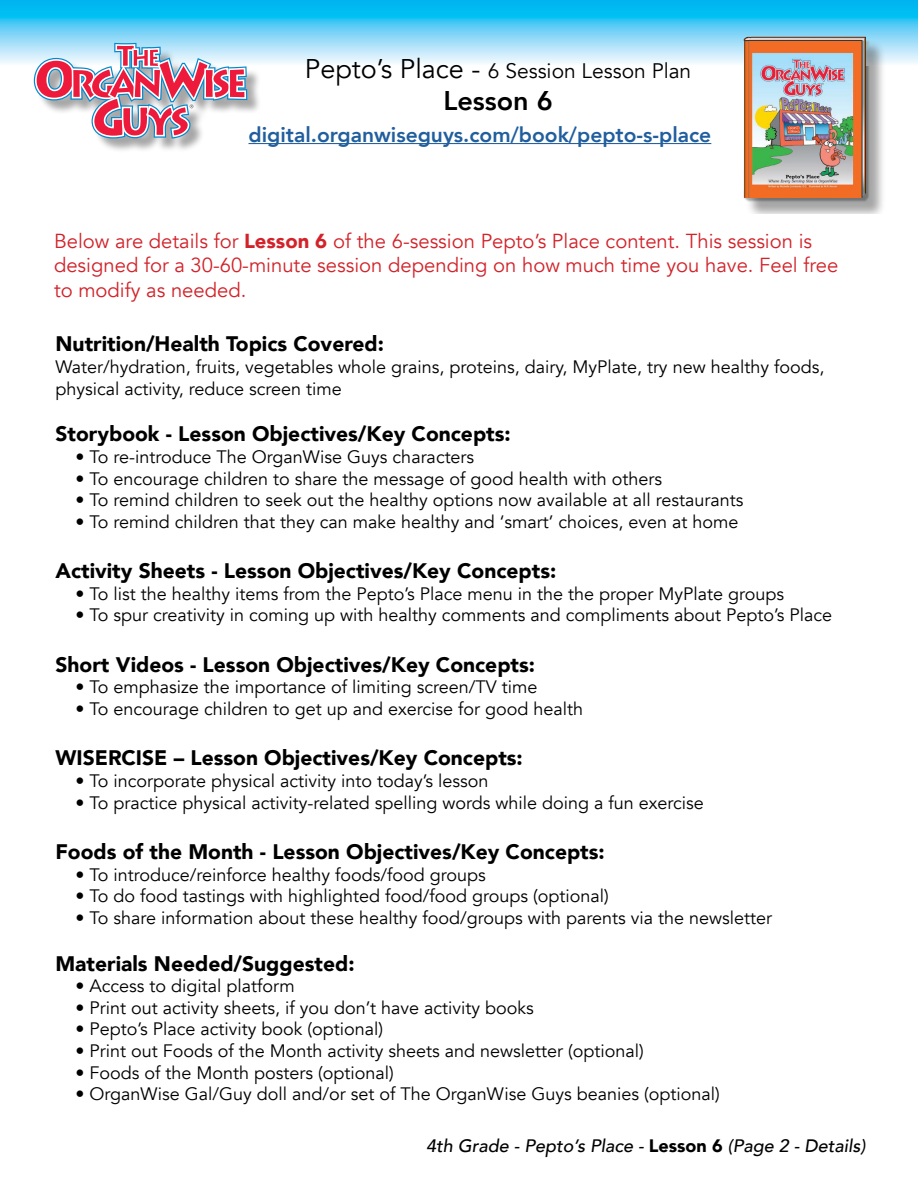
<style>
.page{position:relative;width:918px;height:1188px;background:#fff}
.page>*{position:absolute;margin:0;border:0;box-sizing:border-box;transform-origin:0 0}
.t1{font:800 27px "Avenir";color:#000}
.t2{font:900 21px "Avenir";color:#000}
.t3{font:800 21px "Avenir";color:#215e9e}
.t4{font:21px "Avenir";color:#000}
.t5{font:20.25px/24.3px "Avenir";color:#d2232a}
.t6{font:18px/21.6px "Avenir";color:#000}
.t7{font:italic 500 18px "Avenir";color:#000}
.s1{font-size:27px}
.s2{font-weight:900}
.s3{font-weight:900;font-style:normal}
</style>
<div class="page">
<svg style="left:0;top:0;width:918px;height:64px;background:#5bcef5"></svg>
<div style="left:36px;top:45px;width:226px;height:108px;background:#000;opacity:.35"></div>
<svg style="left:32px;top:41px;width:217px;height:99px"></svg>
<hr style="left:249px;top:143px;width:462px;height:1px;background:#215e9e">
<div style="left:746px;top:40px;width:141px;height:174px;background:#000;opacity:.35"></div>
<img style="left:731px;top:28px;width:150px;height:186px">
<img style="left:744px;top:37px;width:122px;height:161px">
<p class="t4" style="left:305px;top:58px;width:388px"><span class="s1">Pepto’s Place -</span> 6 Session Lesson Plan</p>
<h1 class="t1" style="left:443px;top:80px;width:111px">Lesson 6</h1>
<p class="t3" style="left:249px;top:118px;width:464px">digital.organwiseguys.com/book/pepto-s-place</p>
<p class="t5" style="left:54px;top:229px;width:786px">Below are details for <span class="s2">Lesson 6</span> of the 6-session Pepto’s Place content. This session is designed for a 30-60-minute session depending on how much time you have. Feel free to modify as needed.</p>
<p class="t2" style="left:56px;top:326px;width:330px">Nutrition/Health Topics Covered:</p>
<p class="t6" style="left:56px;top:356px;width:770px">Water/hydration, fruits, vegetables whole grains, proteins, dairy, MyPlate, try new healthy foods, physical activity, reduce screen time</p>
<p class="t2" style="left:56px;top:416px;width:457px">Storybook - Lesson Objectives/Key Concepts:</p>
<p class="t6" style="left:76px;top:446px;width:400px">• To re-introduce The OrganWise Guys characters</p>
<p class="t6" style="left:76px;top:468px;width:588px">• To encourage children to share the message of good health with others</p>
<p class="t6" style="left:76px;top:489px;width:669px">• To remind children to seek out the healthy options now available at all restaurants</p>
<p class="t6" style="left:76px;top:511px;width:665px">• To remind children that they can make healthy and ‘smart’ choices, even at home</p>
<p class="t2" style="left:56px;top:553px;width:502px">Activity Sheets - Lesson Objectives/Key Concepts:</p>
<p class="t6" style="left:76px;top:583px;width:710px">• To list the healthy items from the Pepto’s Place menu in the the proper MyPlate groups</p>
<p class="t6" style="left:76px;top:605px;width:758px">• To spur creativity in coming up with healthy comments and compliments about Pepto’s Place</p>
<p class="t2" style="left:56px;top:646px;width:481px">Short Videos - Lesson Objectives/Key Concepts:</p>
<p class="t6" style="left:76px;top:677px;width:463px">• To emphasize the importance of limiting screen/TV time</p>
<p class="t6" style="left:76px;top:698px;width:509px">• To encourage children to get up and exercise for good health</p>
<p class="t2" style="left:56px;top:740px;width:469px">WISERCISE – Lesson Objectives/Key Concepts:</p>
<p class="t6" style="left:76px;top:770px;width:414px">• To incorporate physical activity into today’s lesson</p>
<p class="t6" style="left:76px;top:792px;width:630px">• To practice physical activity-related spelling words while doing a fun exercise</p>
<p class="t2" style="left:56px;top:834px;width:551px">Foods of the Month - Lesson Objectives/Key Concepts:</p>
<p class="t6" style="left:76px;top:864px;width:412px">• To introduce/reinforce healthy foods/food groups</p>
<p class="t6" style="left:76px;top:885px;width:535px">• To do food tastings with highlighted food/food groups (optional)</p>
<p class="t6" style="left:76px;top:907px;width:698px">• To share information about these healthy food/groups with parents via the newsletter</p>
<p class="t2" style="left:56px;top:945px;width:301px">Materials Needed/Suggested:</p>
<p class="t6" style="left:76px;top:975px;width:221px">• Access to digital platform</p>
<p class="t6" style="left:76px;top:997px;width:460px">• Print out activity sheets, if you don’t have activity books</p>
<p class="t6" style="left:76px;top:1019px;width:309px">• Pepto’s Place activity book (optional)</p>
<p class="t6" style="left:76px;top:1040px;width:570px">• Print out Foods of the Month activity sheets and newsletter (optional)</p>
<p class="t6" style="left:76px;top:1062px;width:320px">• Foods of the Month posters (optional)</p>
<p class="t6" style="left:76px;top:1083px;width:646px">• OrganWise Gal/Guy doll and/or set of The OrganWise Guys beanies (optional)</p>
<p class="t7" style="left:426px;top:1135px;width:441px">4th Grade - Pepto’s Place - <span class="s3">Lesson 6</span> (Page 2 - Details)</p>
</div>
